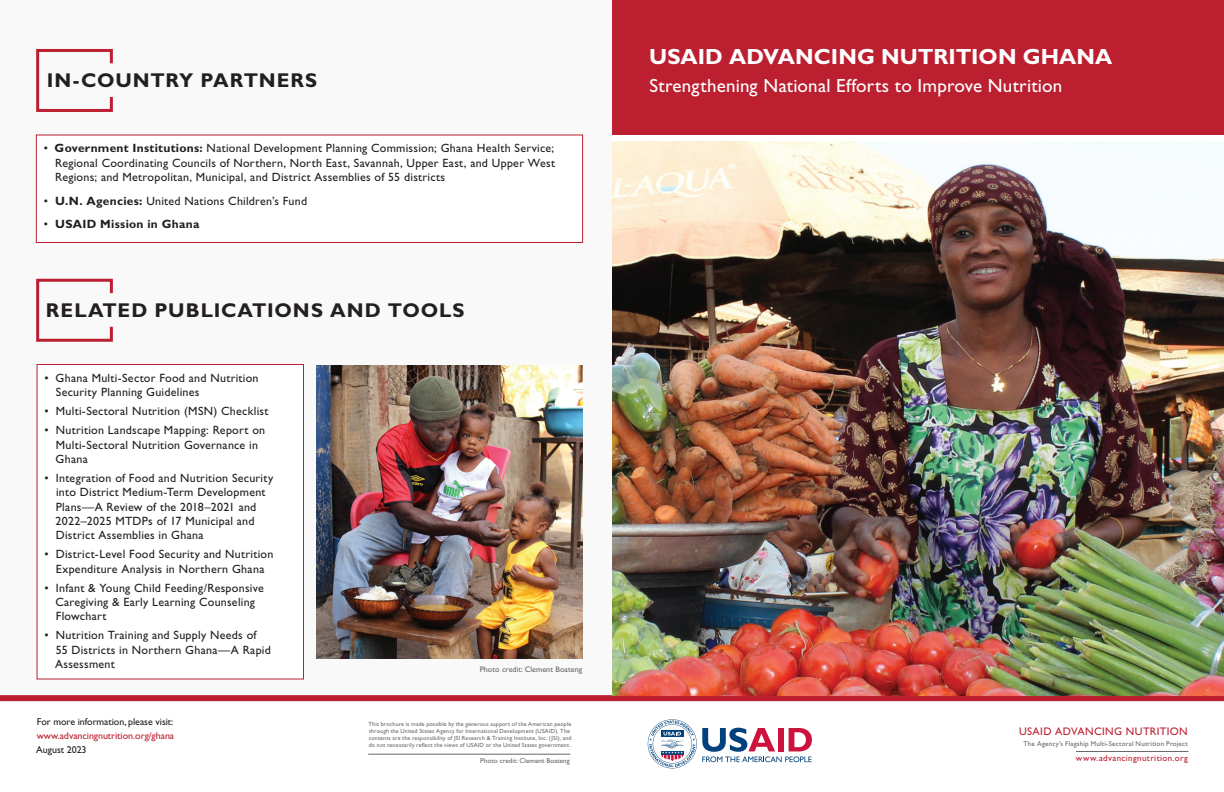
<style>
.page{position:relative;width:1224px;height:792px;background:#fff}
.page>*{position:absolute;margin:0;border:0;box-sizing:border-box;transform-origin:0 0}
.t1{font:700 22px "Gill Sans Std";letter-spacing:.005em;color:#fff}
.t2{font:700 20px "Gill Sans Std";letter-spacing:.045em;color:#231f20}
.t3{font:19px "Gill Sans Std";letter-spacing:.01em;color:#fff}
.t4{font:12px/14.4px "Gill Sans Std";letter-spacing:.02em;color:#231f20}
.t5{font:700 12px "Gill Sans Std";letter-spacing:.025em;color:#231f20}
.t6{font:11px "Gill Sans Std";letter-spacing:.035em;color:#bc1f30}
.t7{font:10px "Gill Sans Std";letter-spacing:-.005em;color:#231f20}
.t8{font:10px "Gill Sans Std";letter-spacing:-.005em;color:#bc1f30}
.t9{font:9px "Gill Sans Std";letter-spacing:.045em;color:#bc1f30}
.t10{font:8px "Gill Sans Std";letter-spacing:.01em;color:#6b6463}
.t11{font:7px "Gill Sans Std";letter-spacing:.03em;color:#6b6463}
.t12{font:7px "Gill Sans Std";letter-spacing:.01em;color:#6b6463}
.t13{font:6px/7.2px "Gill Sans Std";letter-spacing:.025em;color:#6b6463}
.s1{font-weight:700}
.s2{font-weight:400}
</style>
<div class="page">
<div style="left:0;top:0;width:612px;height:695px;background:#f9f9f9"></div>
<svg style="left:0;top:695px;width:1224px;height:74px"></svg>
<svg style="left:648px;top:719px;width:164px;height:49px"></svg>
<hr style="left:1076px;top:751px;width:112px;height:1px;background:#6b6463">
<hr style="left:368px;top:754px;width:202px;height:1px;background:#6b6463">
<div style="left:36px;top:135px;width:547px;height:108px;background:#fff"></div>
<div style="left:36px;top:135px;width:547px;height:108px;border:1px solid #bc1f30"></div>
<div style="left:612px;top:0;width:612px;height:135px;background:#bc1f30"></div>
<svg style="left:36px;top:49px;width:77px;height:63px"></svg>
<img style="left:612px;top:141px;width:612px;height:555px">
<svg style="left:37px;top:364px;width:267px;height:316px"></svg>
<svg style="left:36px;top:278px;width:77px;height:64px"></svg>
<img style="left:316px;top:365px;width:267px;height:294px">
<h2 class="t2" style="left:47px;top:69px;width:272px">IN-COUNTRY PARTNERS</h2>
<p class="t4" style="left:55px;top:141px;width:501px;text-align:justify;text-indent:-11px">• <span class="s1">Government Institutions:</span> National Development Planning Commission; Ghana Health Service; Regional Coordinating Councils of Northern, North East, Savannah, Upper East, and Upper West Regions; and Metropolitan, Municipal, and District Assemblies of 55 districts</p>
<p class="t4" style="left:44px;top:193px;width:265px">• <span class="s1">U.N. Agencies:</span> United Nations Children’s Fund</p>
<p class="t5" style="left:44px;top:217px;width:157px"><span class="s2">•</span> USAID Mission in Ghana</p>
<p class="t2" style="left:46px;top:298px;width:420px">RELATED PUBLICATIONS AND TOOLS</p>
<p class="t4" style="left:56px;top:371px;width:204px;text-indent:-11px">• Ghana Multi-Sector Food and Nutrition<br>Security Planning Guidelines</p>
<p class="t4" style="left:45px;top:404px;width:225px">• Multi-Sectoral Nutrition (MSN) Checklist</p>
<p class="t4" style="left:55px;top:423px;width:211px;text-indent:-11px">• Nutrition Landscape Mapping: Report on<br>Multi-Sectoral Nutrition Governance in<br>Ghana</p>
<p class="t4" style="left:56px;top:471px;width:219px;text-indent:-11px">• Integration of Food and Nutrition Security into District Medium-Term Development Plans—A Review of the 2018–2021 and 2022–2025 MTDPs of 17 Municipal and District Assemblies in Ghana</p>
<p class="t4" style="left:45px;top:547px;width:230px;text-align:center">• District-Level Food Security and Nutrition<br>Expenditure Analysis in Northern Ghana</p>
<p class="t4" style="left:55px;top:580px;width:210px;text-indent:-11px">• Infant &amp; Young Child Feeding/Responsive<br>Caregiving &amp; Early Learning Counseling<br>Flowchart</p>
<p class="t4" style="left:55px;top:628px;width:217px;text-indent:-11px">• Nutrition Training and Supply Needs of<br>55 Districts in Northern Ghana—A Rapid<br>Assessment</p>
<p class="t10" style="left:480px;top:664px;width:104px">Photo credit: Clement Boateng</p>
<p class="t7" style="left:37px;top:716px;width:138px">For more information, please visit:</p>
<p class="t8" style="left:37px;top:730px;width:139px">www.advancingnutrition.org/ghana</p>
<p class="t7" style="left:36px;top:744px;width:52px">August 2023</p>
<p class="t13" style="left:369px;top:720px;width:204px">This brochure is made possible by the generous support of the American people through the United States Agency for International Development (USAID). The contents are the responsibility of JSI Research &amp; Training Institute, Inc. (JSI), and do not necessarily reflect the views of USAID or the United States government.</p>
<p class="t12" style="left:480px;top:757px;width:91px">Photo credit: Clement Boateng</p>
<p class="t1" style="left:649px;top:44px;width:465px">USAID ADVANCING NUTRITION GHANA</p>
<p class="t3" style="left:650px;top:74px;width:414px">Strengthening National Efforts to Improve Nutrition</p>
<p class="t6" style="left:1019px;top:725px;width:170px">USAID ADVANCING NUTRITION</p>
<p class="t11" style="left:1023px;top:739px;width:166px">The Agency’s Flagship Multi-Sectoral Nutrition Project</p>
<p class="t9" style="left:1076px;top:753px;width:113px">www.advancingnutrition.org</p>
</div>
